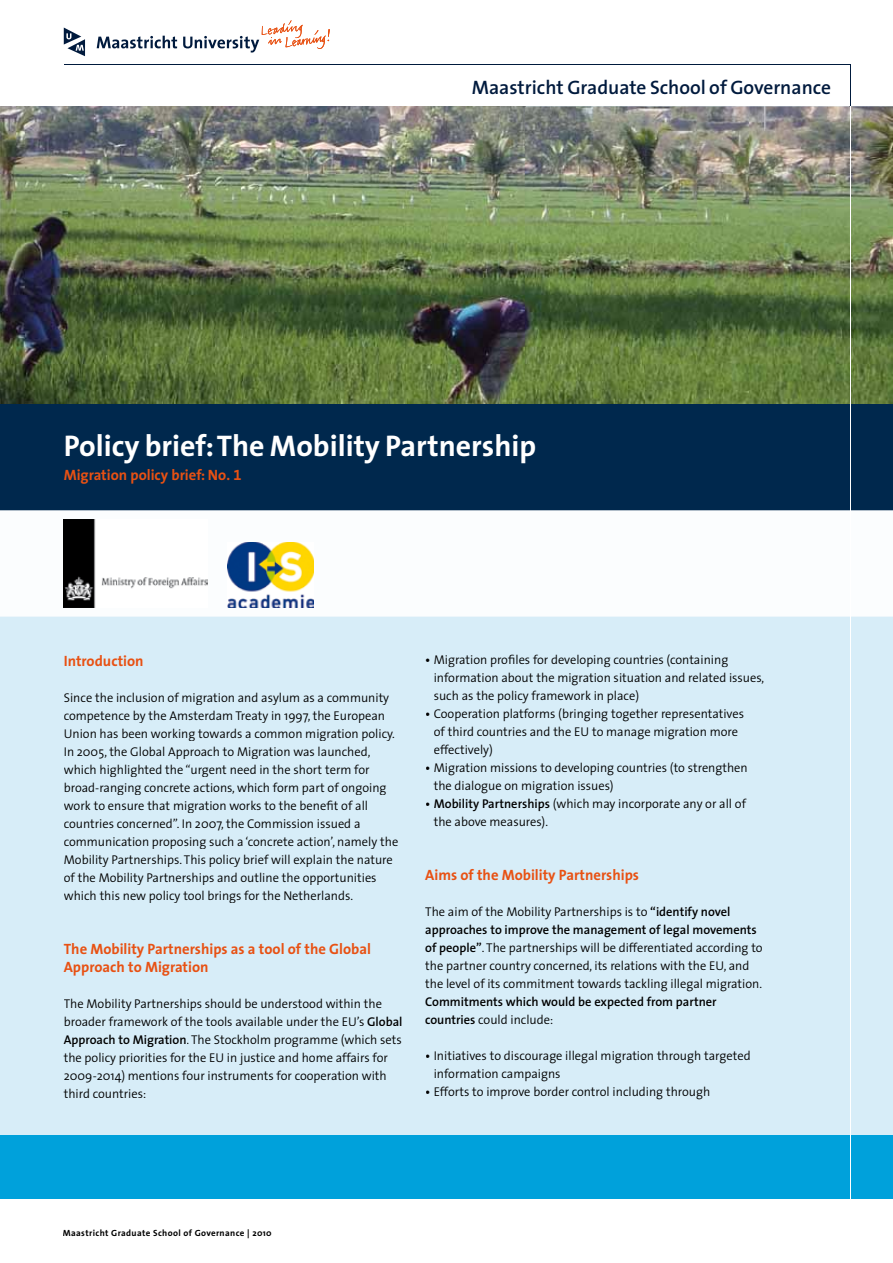
<style>
.page{position:relative;width:893px;height:1263px;background:#fff}
.page>*{position:absolute;margin:0;border:0;box-sizing:border-box;transform-origin:0 0}
.t1{font:700 30px "The Sans";color:#fff}
.t2{font:600 19.5px "The Sans";color:#001a3d}
.t3{font:700 15px/18px "The Sans";color:#e85113}
.t4{font:300 12.75px/18px "The Sans";color:#000}
.t5{font:600 12.75px/18px "The Sans";color:#000}
.t6{font:700 9px "The Sans";letter-spacing:.04em;color:#000}
.s1{font-family:"The Sans Bold Expert";font-weight:400}
.s2{font-weight:600}
.s3{font-weight:300}
</style>
<div class="page">
<div style="left:0;top:106px;width:893px;height:1029px;background:#d7edf8"></div>
<div style="left:0;top:404px;width:893px;height:106px;background:#00284d"></div>
<div style="left:0;top:510px;width:893px;height:107px;background:#fbfdfe"></div>
<div style="left:0;top:1135px;width:893px;height:64px;background:#00a1db"></div>
<hr style="left:849px;top:64px;width:1px;height:43px;background:#001a3d">
<hr style="left:64px;top:64px;width:786px;height:1px;background:#001a3d">
<svg style="left:97px;top:36px;width:80px;height:12px"></svg>
<svg style="left:64px;top:28px;width:21px;height:28px"></svg>
<svg style="left:183px;top:20px;width:147px;height:33px"></svg>
<img style="left:64px;top:519px;width:143px;height:89px">
<img style="left:227px;top:542px;width:87px;height:66px">
<img style="left:0;top:106px;width:893px;height:298px">
<hr style="left:849px;top:106px;width:1px;height:1093px;background:#fff">
<h2 class="t2" style="left:472px;top:71px;width:361px">Maastricht Graduate School of Governance</h2>
<h1 class="t1" style="left:64px;top:421px;width:474px">Policy brief: The Mobility Partnership</h1>
<p class="t3" style="left:64px;top:465px;width:179px">Migration policy brief: No<span class="s1">. 1</span></p>
<p class="t3" style="left:64px;top:651px;width:81px">Introduction</p>
<p class="t4" style="left:64px;top:688px;width:336px">Since the inclusion of migration and asylum as a community competence by the Amsterdam Treaty in 1997, the European Union has been working towards a common migration policy.<br>In 2005, the Global Approach to Migration was launched, which highlighted the “urgent need in the short term for broad-ranging concrete actions, which form part of ongoing work to ensure that migration works to the benefit of all countries concerned”. In 2007, the Commission issued a communication proposing such a ‘concrete action’, namely the Mobility Partnerships. This policy brief will explain the nature of the Mobility Partnerships and outline the opportunities which this new policy tool brings for the Netherlands.</p>
<p class="t3" style="left:64px;top:939px;width:309px">The Mobility Partnerships as a tool of the Global<br>Approach to Migration</p>
<p class="t4" style="left:64px;top:994px;width:340px">The Mobility Partnerships should be understood within the broader framework of the tools available under the EU’s <span class="s2">Global Approach to Migration</span>. The Stockholm programme (which sets the policy priorities for the EU in justice and home affairs for 2009-2014) mentions four instruments for cooperation with third countries:</p>
<p class="t4" style="left:434px;top:650px;width:332px;text-indent:-8px"><span class="s2">•</span> Migration profiles for developing countries (containing information about the migration situation and related issues, such as the policy framework in place)</p>
<p class="t4" style="left:434px;top:704px;width:312px;text-indent:-8px"><span class="s2">•</span> Cooperation platforms (bringing together representatives of third countries and the EU to manage migration more effectively)</p>
<p class="t4" style="left:434px;top:758px;width:316px;text-indent:-8px"><span class="s2">•</span> Migration missions to developing countries (to strengthen the dialogue on migration issues)</p>
<p class="t4" style="left:434px;top:794px;width:314px;text-indent:-8px"><span class="s2">• Mobility Partnerships</span> (which may incorporate any or all of the above measures).</p>
<p class="t3" style="left:425px;top:865px;width:215px">Aims of the Mobility Partnerships</p>
<p class="t4" style="left:425px;top:902px;width:339px">The aim of the Mobility Partnerships is to <span class="s2">“identify novel approaches to improve the management of legal movements of people”</span>. The partnerships will be differentiated according to the partner country concerned, its relations with the EU, and the level of its commitment towards tackling illegal migration.</p>
<p class="t5" style="left:425px;top:992px;width:293px">Commitments which would be expected from partner countries <span class="s3">could include:</span></p>
<p class="t4" style="left:434px;top:1046px;width:318px;text-indent:-8px"><span class="s2">•</span> Initiatives to discourage illegal migration through targeted information campaigns</p>
<p class="t4" style="left:425px;top:1082px;width:287px"><span class="s2">•</span> Efforts to improve border control including through</p>
<p class="t6" style="left:63px;top:1225px;width:210px">Maastricht Graduate School of Governance | 2010</p>
</div>
